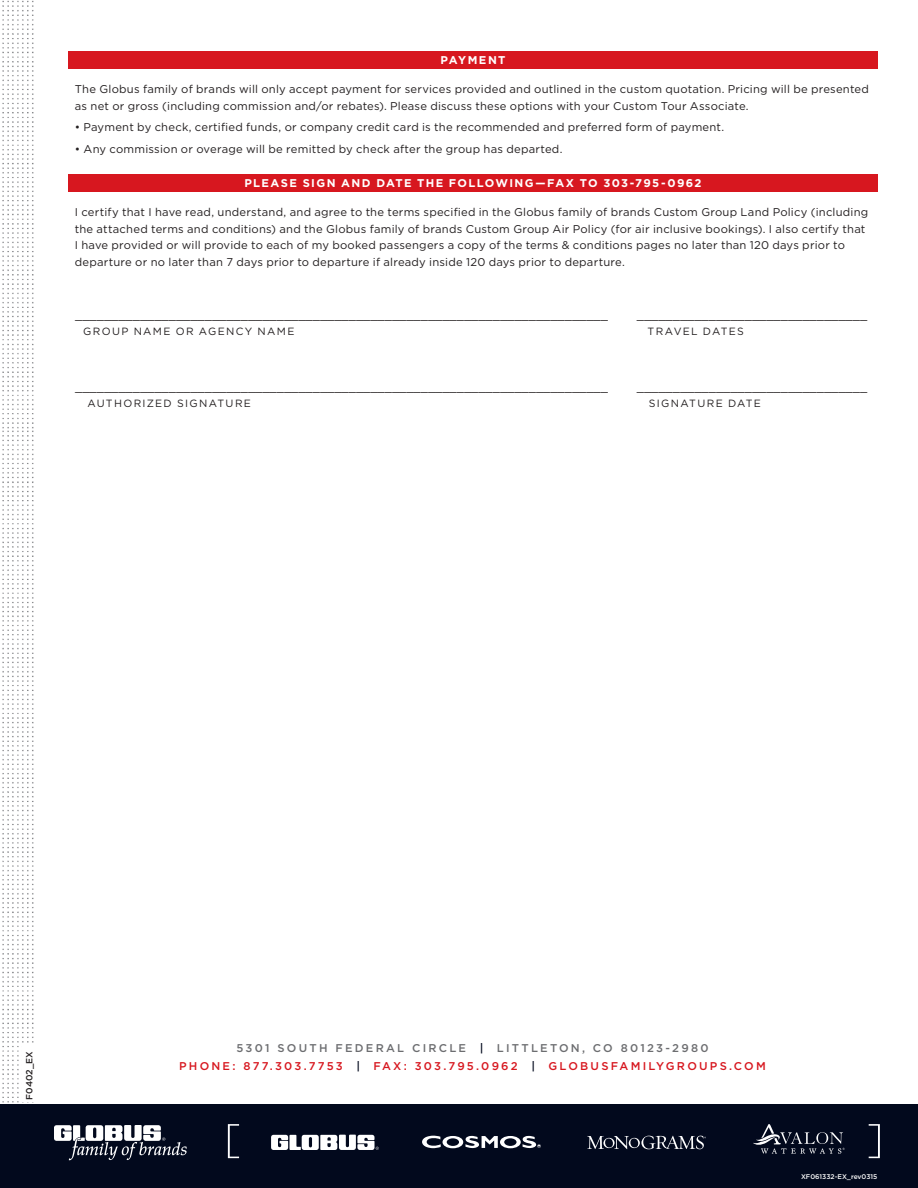
<style>
.page{position:relative;width:918px;height:1188px;background:#fff}
.page>*{position:absolute;margin:0;border:0;box-sizing:border-box;transform-origin:0 0}
.t1{font:12px "Gotham";color:#231f20}
.t2{font:11.25px/16.6px "Gotham";letter-spacing:.02em;color:#231f20}
.t3{font:500 11.25px/18px "Gotham";letter-spacing:.2em;color:#d7171f;text-align:center}
.t4{font:700 11.25px "Gotham";letter-spacing:.12em;color:#fff}
.t5{font:10.5px "Gotham";letter-spacing:.125em;color:#231f20}
.t6{font:500 9px "Gotham";color:#231f20}
.t7{font:500 6.75px "Gotham";color:#fff}
.s1{color:#6c6d70}
.s2{color:#02091d}
</style>
<div class="page">
<div style="left:68px;top:51px;width:810px;height:18px;background:#d7171f"></div>
<div style="left:68px;top:174px;width:810px;height:18px;background:#d7171f"></div>
<div style="left:0;top:1105px;width:918px;height:83px;background:#02091d"></div>
<svg style="left:271px;top:1135px;width:108px;height:15px"></svg>
<svg style="left:422px;top:1136px;width:119px;height:12px"></svg>
<svg style="left:753px;top:1124px;width:92px;height:30px"></svg>
<svg style="left:587px;top:1136px;width:119px;height:13px"></svg>
<svg style="left:54px;top:1125px;width:133px;height:35px"></svg>
<img style="left:2px;top:0;width:32px;height:1102px">
<svg style="left:228px;top:1124px;width:11px;height:34px"></svg>
<svg style="left:869px;top:1124px;width:11px;height:34px"></svg>
<div style="left:23px;top:1045px;width:12px;height:57px;background:#fff"></div>
<p class="t4" style="left:441px;top:53px;width:66px">PAYMENT</p>
<p class="t2" style="left:75px;top:81px;width:796px">The Globus family of brands will only accept payment for services provided and outlined in the custom quotation. Pricing will be presented as net or gross (including commission and/or rebates). Please discuss these options with your Custom Tour Associate.</p>
<p class="t2" style="left:75px;top:119px;width:651px">• Payment by check, certified funds, or company credit card is the recommended and preferred form of payment.</p>
<p class="t2" style="left:75px;top:140px;width:489px">• Any commission or overage will be remitted by check after the group has departed.</p>
<p class="t4" style="left:244px;top:176px;width:459px">PLEASE SIGN AND DATE THE FOLLOWING—FAX TO 303-795-0962</p>
<p class="t2" style="left:75px;top:204px;width:795px">I certify that I have read, understand, and agree to the terms specified in the Globus family of brands Custom Group Land Policy (including the attached terms and conditions) and the Globus family of brands Custom Group Air Policy (for air inclusive bookings). I also certify that I have provided or will provide to each of my booked passengers a copy of the terms &amp; conditions pages no later than 120 days prior to departure or no later than 7 days prior to departure if already inside 120 days prior to departure.</p>
<p class="t1" style="left:75px;top:308px;width:534px">__________________________________________________________________________</p>
<p class="t1" style="left:637px;top:308px;width:232px">________________________________</p>
<p class="t5" style="left:83px;top:325px;width:213px">GROUP NAME OR AGENCY NAME</p>
<p class="t5" style="left:648px;top:325px;width:98px">TRAVEL DATES</p>
<p class="t1" style="left:75px;top:379px;width:534px">__________________________________________________________________________</p>
<p class="t1" style="left:637px;top:379px;width:232px">________________________________</p>
<p class="t5" style="left:87px;top:397px;width:165px">AUTHORIZED SIGNATURE</p>
<p class="t5" style="left:649px;top:397px;width:114px">SIGNATURE DATE</p>
<p class="t6" style="left:24px;top:1100px;width:50px;rotate:-90deg">F0402_EX</p>
<p class="t3" style="left:179px;top:1039px;width:588px"><span class="s1">5301 SOUTH FEDERAL CIRCLE</span> <span class="s2">|</span> <span class="s1">LITTLETON, CO 80123-2980<br></span>PHONE: 877.303.7753 <span class="s2">|</span> FAX: 303.795.0962 <span class="s2">|</span> GLOBUSFAMILYGROUPS.COM</p>
<p class="t7" style="left:801px;top:1172px;width:78px">XF061332-EX_rev0315</p>
</div>
